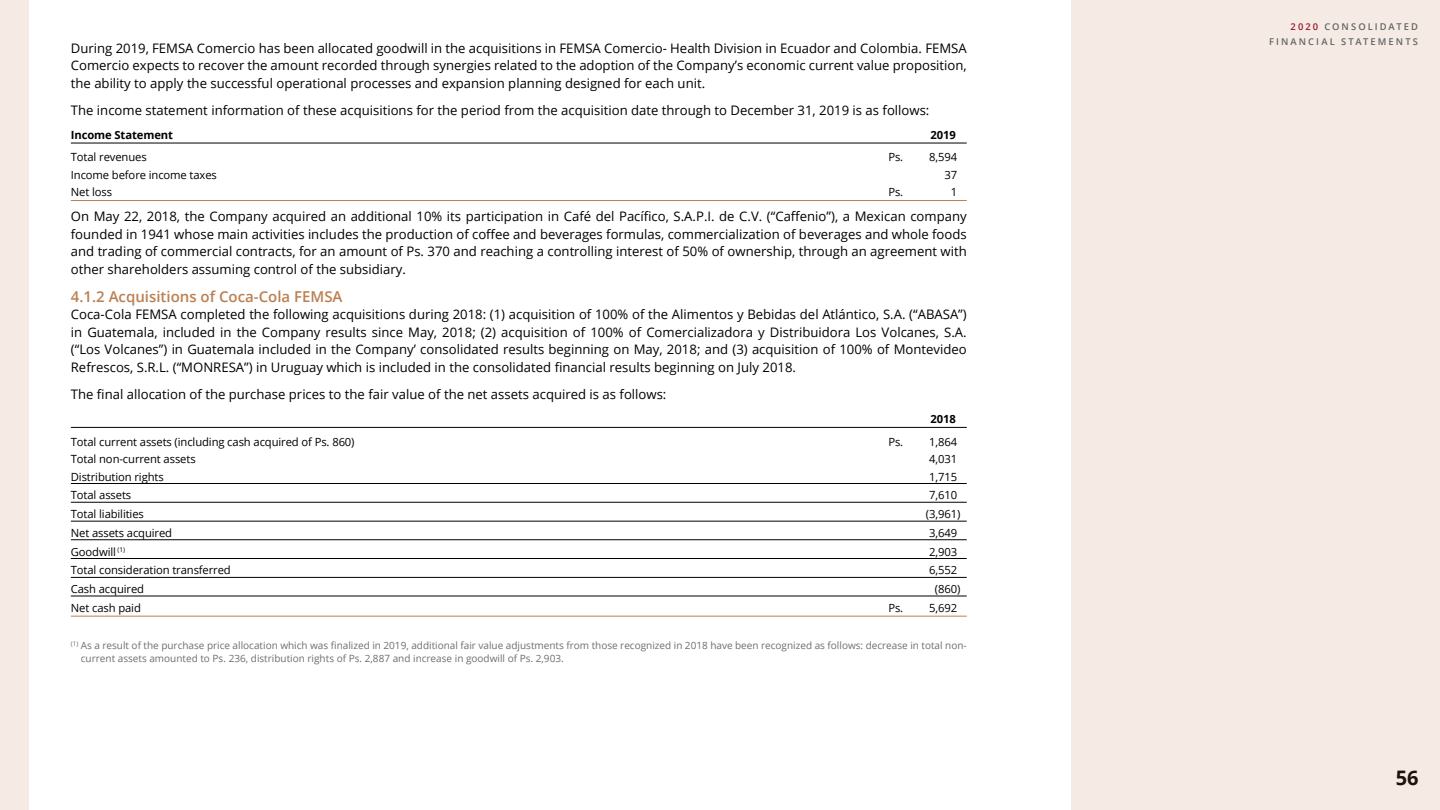
<style>
.page{position:relative;width:1440px;height:810px;background:#fff}
.page>*{position:absolute;margin:0;border:0;box-sizing:border-box;transform-origin:0 0}
.t1{font:700 20px "Open Sans";color:#000}
.t2{font:600 15px "Open Sans";color:#bc7f50}
.t3{font:13.12px/17.5px "Open Sans";color:#000;text-align:justify}
.t4{font:11.25px "Open Sans";letter-spacing:-.01em;color:#000}
.t5{font:700 11.25px "Open Sans";letter-spacing:-.01em;color:#000}
.t6{font:10px/12.5px "Open Sans";color:#6d6e71}
.t7{font:600 9.38px/15px "Open Sans";letter-spacing:.22em;color:#636466;text-align:right}
.s1{color:#981a32}
</style>
<div class="page">
<div style="left:0;top:0;width:28px;height:810px;background:#f5ebe4"></div>
<div style="left:1071px;top:0;width:369px;height:810px;background:#f5ebe4"></div>
<hr style="left:71px;top:143px;width:896px;height:1px;background:#000">
<hr style="left:71px;top:200px;width:896px;height:1px;background:#bc7f50">
<hr style="left:71px;top:427px;width:896px;height:1px;background:#000">
<hr style="left:71px;top:483px;width:896px;height:1px;background:#000">
<hr style="left:71px;top:502px;width:896px;height:1px;background:#000">
<hr style="left:71px;top:521px;width:896px;height:1px;background:#000">
<hr style="left:71px;top:539px;width:896px;height:1px;background:#000">
<hr style="left:71px;top:558px;width:896px;height:1px;background:#000">
<hr style="left:71px;top:577px;width:896px;height:1px;background:#000">
<hr style="left:71px;top:596px;width:896px;height:1px;background:#000">
<hr style="left:71px;top:616px;width:896px;height:1px;background:#bc7f50">
<p class="t3" style="left:71px;top:39px;width:897px">During 2019, FEMSA Comercio has been allocated goodwill in the acquisitions in FEMSA Comercio- Health Division in Ecuador and Colombia. FEMSA Comercio expects to recover the amount recorded through synergies related to the adoption of the Company’s economic current value proposition, the ability to apply the successful operational processes and expansion planning designed for each unit.</p>
<p class="t3" style="left:71px;top:101px;width:860px">The income statement information of these acquisitions for the period from the acquisition date through to December 31, 2019 is as follows:</p>
<p class="t5" style="left:71px;top:127px;width:104px">Income Statement</p>
<p class="t5" style="left:931px;top:127px;width:27px">2019</p>
<p class="t4" style="left:71px;top:150px;width:77px">Total revenues</p>
<p class="t4" style="left:888px;top:150px;width:70px">Ps. 8,594</p>
<p class="t4" style="left:71px;top:167px;width:148px">Income before income taxes</p>
<p class="t4" style="left:944px;top:167px;width:14px">37</p>
<p class="t4" style="left:71px;top:185px;width:43px">Net loss</p>
<p class="t4" style="left:888px;top:185px;width:16px">Ps.</p>
<p class="t4" style="left:951px;top:185px;width:8px">1</p>
<p class="t3" style="left:71px;top:207px;width:897px">On May 22, 2018, the Company acquired an additional 10% its participation in Café del Pacífico, S.A.P.I. de C.V. (“Caffenio”), a Mexican company founded in 1941 whose main activities includes the production of coffee and beverages formulas, commercialization of beverages and whole foods and trading of commercial contracts, for an amount of Ps. 370 and reaching a controlling interest of 50% of ownership, through an agreement with other shareholders assuming control of the subsidiary.</p>
<p class="t2" style="left:71px;top:286px;width:273px">4.1.2 Acquisitions of Coca-Cola FEMSA</p>
<p class="t3" style="left:71px;top:306px;width:897px">Coca-Cola FEMSA completed the following acquisitions during 2018: (1) acquisition of 100% of the Alimentos y Bebidas del Atlántico, S.A. (“ABASA”) in Guatemala, included in the Company results since May, 2018; (2) acquisition of 100% of Comercializadora y Distribuidora Los Volcanes, S.A. (“Los Volcanes”) in Guatemala included in the Company’ consolidated results beginning on May, 2018; and (3) acquisition of 100% of Montevideo Refrescos, S.R.L. (“MONRESA”) in Uruguay which is included in the consolidated financial results beginning on July 2018.</p>
<p class="t3" style="left:71px;top:386px;width:597px">The final allocation of the purchase prices to the fair value of the net assets acquired is as follows:</p>
<p class="t5" style="left:931px;top:411px;width:27px">2018</p>
<p class="t4" style="left:71px;top:434px;width:285px">Total current assets (including cash acquired of Ps. 860)</p>
<p class="t4" style="left:888px;top:434px;width:70px">Ps. 1,864</p>
<p class="t4" style="left:71px;top:451px;width:126px">Total non-current assets</p>
<p class="t4" style="left:929px;top:451px;width:30px">4,031</p>
<p class="t4" style="left:71px;top:469px;width:94px">Distribution rights</p>
<p class="t4" style="left:929px;top:469px;width:30px">1,715</p>
<p class="t4" style="left:71px;top:488px;width:62px">Total assets</p>
<p class="t4" style="left:929px;top:488px;width:30px">7,610</p>
<p class="t4" style="left:71px;top:506px;width:75px">Total liabilities</p>
<p class="t4" style="left:926px;top:506px;width:36px">(3,961)</p>
<p class="t4" style="left:71px;top:525px;width:103px">Net assets acquired</p>
<p class="t4" style="left:929px;top:525px;width:30px">3,649</p>
<p class="t4" style="left:71px;top:544px;width:56px">Goodwill <sup>(1)</sup></p>
<p class="t4" style="left:929px;top:544px;width:30px">2,903</p>
<p class="t4" style="left:71px;top:563px;width:162px">Total consideration transferred</p>
<p class="t4" style="left:929px;top:563px;width:30px">6,552</p>
<p class="t4" style="left:71px;top:581px;width:75px">Cash acquired</p>
<p class="t4" style="left:935px;top:581px;width:27px">(860)</p>
<p class="t4" style="left:71px;top:600px;width:72px">Net cash paid</p>
<p class="t4" style="left:888px;top:600px;width:70px">Ps. 5,692</p>
<p class="t6" style="left:81px;top:639px;width:887px;text-indent:-10px"><sup>(1)</sup> As a result of the purchase price allocation which was finalized in 2019, additional fair value adjustments from those recognized in 2018 have been recognized as follows: decrease in total non&shy;current assets amounted to Ps. 236, distribution rights of Ps. 2,887 and increase in goodwill of Ps. 2,903.</p>
<p class="t7" style="left:1269px;top:19px;width:150px"><span class="s1">2020</span> CONSOLIDATED<br>FINANCIAL STATEMENTS</p>
<h1 class="t1" style="left:1396px;top:764px;width:24px">56</h1>
</div>
